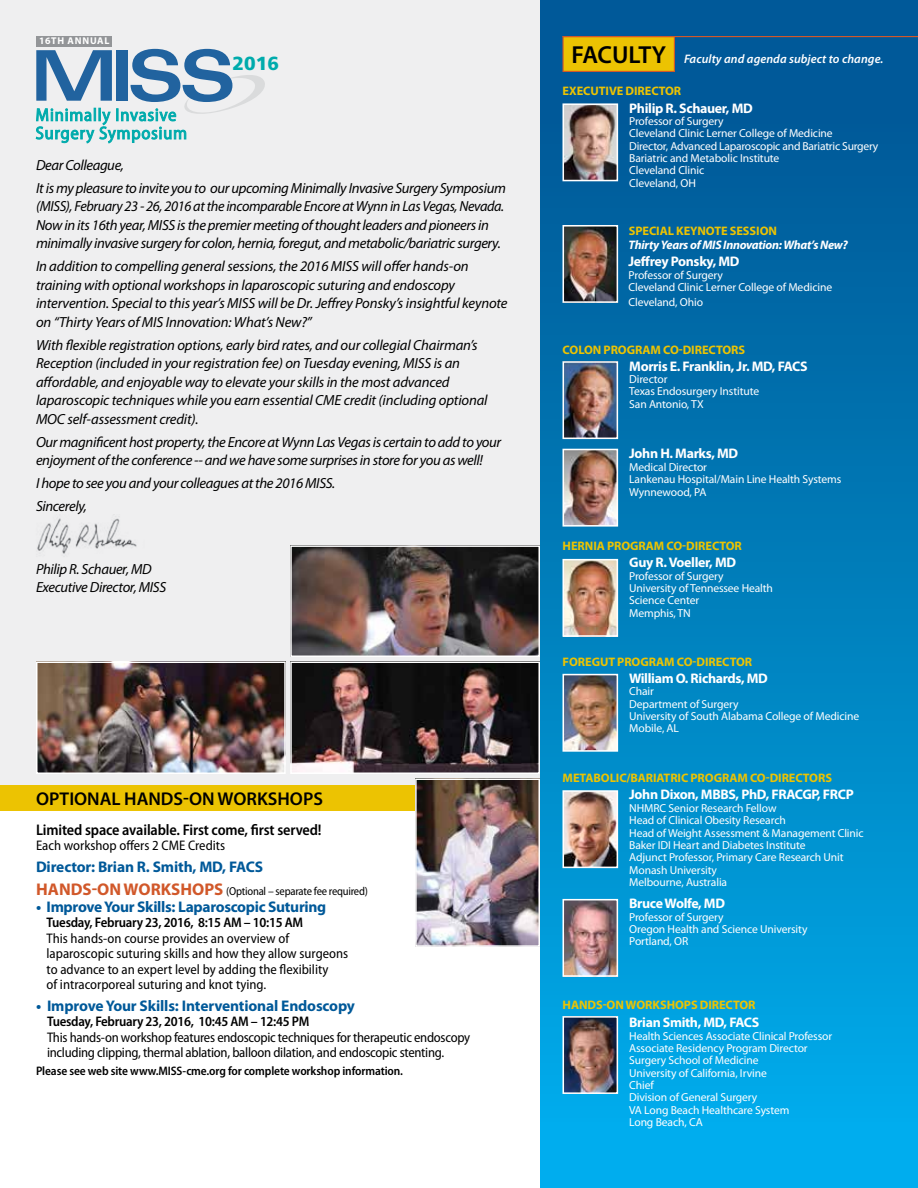
<style>
.page{position:relative;width:918px;height:1188px;background:#fff}
.page>*{position:absolute;margin:0;border:0;box-sizing:border-box;transform-origin:0 0}
.t1{font:900 18.9px "Frutiger LT Std";color:#00abac}
.t2{font:600 18.6px "Myriad Pro";color:#000}
.t3{font:700 15.45px "Myriad Pro";letter-spacing:-.015em;color:#005999}
.t4{font:600 semi-condensed 15.45px "Myriad Pro";letter-spacing:-.01em;color:#000}
.t5{font:italic 14.7px/18.6px "Myriad Pro";letter-spacing:-.02em;color:#000}
.t6{font:semi-condensed 13.95px/15.5px "Myriad Pro";letter-spacing:-.005em;color:#000}
.t7{font:700 13.95px "Myriad Pro";letter-spacing:-.025em;color:#fff}
.t8{font:600 semi-condensed 13.95px "Myriad Pro";letter-spacing:-.02em;color:#000}
.t9{font:700 12.3px "Myriad Pro";letter-spacing:-.005em;color:#ecc302}
.t10{font:600 semi-condensed 12.3px "Myriad Pro";letter-spacing:-.01em;color:#000}
.t11{font:italic 600 12.3px "Myriad Pro";letter-spacing:.005em;color:#fff}
.t12{font:italic 700 12.3px "Myriad Pro";letter-spacing:-.025em;color:#fff}
.t13{font:11.55px/12.3px "Myriad Pro";letter-spacing:-.01em;color:#fff}
.t14{font:semi-condensed 11.55px "Myriad Pro";letter-spacing:-.02em;color:#000}
.t15{font:700 9.9px "Myriad Pro";letter-spacing:.08em;color:#fff}
.s1{font-weight:700;font-stretch:normal;font-size:16.95px;color:#d1582a}
.s2{font-style:normal;font-size:24.75px;color:#000}
</style>
<div class="page">
<div style="left:0;top:0;width:545px;height:796px;background:#efeff0"></div>
<img style="left:39px;top:665px;width:244px;height:106px">
<div style="left:36px;top:662px;width:250px;height:112px;border:2px solid #fff"></div>
<svg style="left:36px;top:49px;width:229px;height:95px"></svg>
<div style="left:37px;top:36px;width:75px;height:10px;background:#939598"></div>
<img style="left:37px;top:518px;width:100px;height:36px">
<div style="left:540px;top:0;width:378px;height:1188px;background:linear-gradient(to bottom,#01518f,#01afed)"></div>
<div style="left:563px;top:37px;width:111px;height:34px;background:#ecc302"></div>
<div style="left:562px;top:36px;width:113px;height:36px;border:1px solid #d1582a"></div>
<hr style="left:562px;top:36px;width:356px;height:1px;background:#d1582a">
<img style="left:566px;top:106px;width:49px;height:72px">
<div style="left:563px;top:103px;width:55px;height:78px;border:2px solid #fff"></div>
<img style="left:566px;top:228px;width:49px;height:72px">
<div style="left:563px;top:225px;width:55px;height:78px;border:2px solid #fff"></div>
<img style="left:566px;top:793px;width:49px;height:72px">
<div style="left:563px;top:790px;width:55px;height:78px;border:2px solid #fff"></div>
<img style="left:566px;top:902px;width:49px;height:72px">
<div style="left:563px;top:899px;width:55px;height:78px;border:2px solid #fff"></div>
<img style="left:566px;top:1019px;width:49px;height:72px">
<div style="left:563px;top:1016px;width:55px;height:78px;border:2px solid #fff"></div>
<img style="left:566px;top:562px;width:49px;height:72px">
<div style="left:563px;top:559px;width:55px;height:78px;border:2px solid #fff"></div>
<img style="left:566px;top:452px;width:49px;height:72px">
<div style="left:563px;top:449px;width:55px;height:78px;border:2px solid #fff"></div>
<img style="left:566px;top:677px;width:49px;height:72px">
<div style="left:563px;top:674px;width:55px;height:78px;border:2px solid #fff"></div>
<img style="left:566px;top:364px;width:49px;height:72px">
<div style="left:563px;top:361px;width:55px;height:78px;border:2px solid #fff"></div>
<img style="left:293px;top:548px;width:244px;height:106px">
<div style="left:290px;top:545px;width:250px;height:112px;border:2px solid #fff"></div>
<img style="left:293px;top:665px;width:244px;height:106px">
<div style="left:290px;top:662px;width:250px;height:112px;border:2px solid #fff"></div>
<div style="left:0;top:785px;width:526px;height:26px;background:#ecc302"></div>
<img style="left:418px;top:781px;width:119px;height:163px">
<div style="left:415px;top:778px;width:125px;height:169px;border:2px solid #fff"></div>
<p class="t15" style="left:39px;top:35px;width:72px">16TH ANNUAL</p>
<p class="t1" style="left:233px;top:52px;width:48px">2016</p>
<p class="t5" style="left:36px;top:153px;width:471px;line-height:23px">Dear Colleague,<br>It is my pleasure to invite you to our upcoming Minimally Invasive Surgery Symposium</p>
<p class="t5" style="left:36px;top:197px;width:470px">(MISS), February 23 - 26, 2016 at the incomparable Encore at Wynn in Las Vegas, Nevada.<br>Now in its 16th year, MISS is the premier meeting of thought leaders and pioneers in minimally invasive surgery for colon, hernia, foregut, and metabolic/bariatric surgery.</p>
<p class="t5" style="left:36px;top:257px;width:473px">In addition to compelling general sessions, the 2016 MISS will offer hands-on training with optional workshops in laparoscopic suturing and endoscopy intervention. Special to this year’s MISS will be Dr. Jeffrey Ponsky’s insightful keynote on “Thirty Years of MIS Innovation: What’s New?”</p>
<p class="t5" style="left:36px;top:335px;width:453px">With flexible registration options, early bird rates, and our collegial Chairman’s Reception (included in your registration fee) on Tuesday evening, MISS is an affordable, and enjoyable way to elevate your skills in the most advanced laparoscopic techniques while you earn essential CME credit (including optional MOC self-assessment credit).</p>
<p class="t5" style="left:36px;top:432px;width:467px">Our magnificent host property, the Encore at Wynn Las Vegas is certain to add to your enjoyment of the conference -- and we have some surprises in store for you as well!</p>
<p class="t5" style="left:36px;top:472px;width:301px;line-height:23px">I hope to see you and your colleagues at the 2016 MISS.<br>Sincerely,</p>
<p class="t5" style="left:36px;top:559px;width:132px">Philip R. Schauer, MD<br>Executive Director, MISS</p>
<p class="t2" style="left:36px;top:787px;width:288px">OPTIONAL HANDS-ON WORKSHOPS</p>
<p class="t4" style="left:36px;top:820px;width:287px">Limited space available. First come, first served!</p>
<p class="t6" style="left:36px;top:837px;width:191px">Each workshop offers 2 CME Credits</p>
<p class="t3" style="left:36px;top:856px;width:229px">Director: Brian R. Smith, MD, FACS</p>
<p class="t14" style="left:36px;top:884px;width:333px"><span class="s1">HANDS-ON WORKSHOPS</span> (Optional – separate fee required)</p>
<p class="t3" style="left:36px;top:897px;width:292px">• Improve Your Skills: Laparoscopic Suturing</p>
<p class="t8" style="left:47px;top:914px;width:258px">Tuesday, February 23, 2016, 8:15 AM – 10:15 AM</p>
<p class="t6" style="left:47px;top:930px;width:303px">This hands-on course provides an overview of laparoscopic suturing skills and how they allow surgeons to advance to an expert level by adding the flexibility<br>of intracorporeal suturing and knot tying.</p>
<p class="t3" style="left:36px;top:995px;width:321px">• Improve Your Skills: Interventional Endoscopy</p>
<p class="t8" style="left:47px;top:1013px;width:264px">Tuesday, February 23, 2016, 10:45 AM – 12:45 PM</p>
<p class="t6" style="left:47px;top:1029px;width:425px">This hands-on workshop features endoscopic techniques for therapeutic endoscopy including clipping, thermal ablation, balloon dilation, and endoscopic stenting.</p>
<p class="t10" style="left:36px;top:1063px;width:369px">Please see web site www.MISS-cme.org for complete workshop information.</p>
<p class="t11" style="left:572px;top:51px;width:313px"><span class="s2">FACULTY</span> Faculty and agenda subject to change.</p>
<p class="t9" style="left:563px;top:83px;width:120px">EXECUTIVE DIRECTOR</p>
<p class="t7" style="left:629px;top:99px;width:125px">Philip R. Schauer, MD</p>
<p class="t13" style="left:629px;top:115px;width:251px">Professor of Surgery<br>Cleveland Clinic Lerner College of Medicine<br>Director, Advanced Laparoscopic and Bariatric Surgery<br>Bariatric and Metabolic Institute<br>Cleveland Clinic<br>Cleveland, OH</p>
<p class="t9" style="left:629px;top:223px;width:150px">SPECIAL KEYNOTE SESSION</p>
<p class="t12" style="left:629px;top:237px;width:221px">Thirty Years of MIS Innovation: What’s New?</p>
<p class="t7" style="left:629px;top:253px;width:113px">Jeffrey Ponsky, MD</p>
<p class="t13" style="left:629px;top:268px;width:205px">Professor of Surgery<br>Cleveland Clinic Lerner College of Medicine</p>
<p class="t13" style="left:629px;top:296px;width:76px">Cleveland, Ohio</p>
<p class="t9" style="left:563px;top:342px;width:184px">COLON PROGRAM CO-DIRECTORS</p>
<p class="t7" style="left:629px;top:357px;width:180px">Morris E. Franklin, Jr. MD, FACS</p>
<p class="t13" style="left:629px;top:373px;width:131px">Director<br>Texas Endosurgery Institute<br>San Antonio, TX</p>
<p class="t7" style="left:629px;top:445px;width:110px">John H. Marks, MD</p>
<p class="t13" style="left:629px;top:461px;width:214px">Medical Director<br>Lankenau Hospital/Main Line Health Systems<br>Wynnewood, PA</p>
<p class="t9" style="left:563px;top:538px;width:181px">HERNIA PROGRAM CO-DIRECTOR</p>
<p class="t7" style="left:629px;top:553px;width:108px">Guy R. Voeller, MD</p>
<p class="t13" style="left:629px;top:569px;width:145px">Professor of Surgery<br>University of Tennessee Health<br>Science Center<br>Memphis, TN</p>
<p class="t9" style="left:563px;top:654px;width:191px">FOREGUT PROGRAM CO-DIRECTOR</p>
<p class="t7" style="left:629px;top:669px;width:140px">William O. Richards, MD</p>
<p class="t13" style="left:629px;top:685px;width:231px">Chair<br>Department of Surgery<br>University of South Alabama College of Medicine<br>Mobile, AL</p>
<p class="t9" style="left:563px;top:769px;width:271px">METABOLIC/BARIATRIC PROGRAM CO-DIRECTORS</p>
<p class="t7" style="left:629px;top:786px;width:226px">John Dixon, MBBS, PhD, FRACGP, FRCP</p>
<p class="t13" style="left:629px;top:802px;width:236px">NHMRC Senior Research Fellow<br>Head of Clinical Obesity Research<br>Head of Weight Assessment &amp; Management Clinic Baker IDI Heart and Diabetes Institute<br>Adjunct Professor, Primary Care Research Unit Monash University<br>Melbourne, Australia</p>
<p class="t7" style="left:629px;top:895px;width:97px">Bruce Wolfe, MD</p>
<p class="t13" style="left:629px;top:911px;width:180px">Professor of Surgery<br>Oregon Health and Science University<br>Portland, OR</p>
<p class="t9" style="left:563px;top:997px;width:194px">HANDS-ON WORKSHOPS DIRECTOR</p>
<p class="t7" style="left:629px;top:1013px;width:132px">Brian Smith, MD, FACS</p>
<p class="t13" style="left:629px;top:1029px;width:205px">Health Sciences Associate Clinical Professor<br>Associate Residency Program Director<br>Surgery School of Medicine<br>University of California, Irvine<br>Chief<br>Division of General Surgery<br>VA Long Beach Healthcare System<br>Long Beach, CA</p>
</div>
